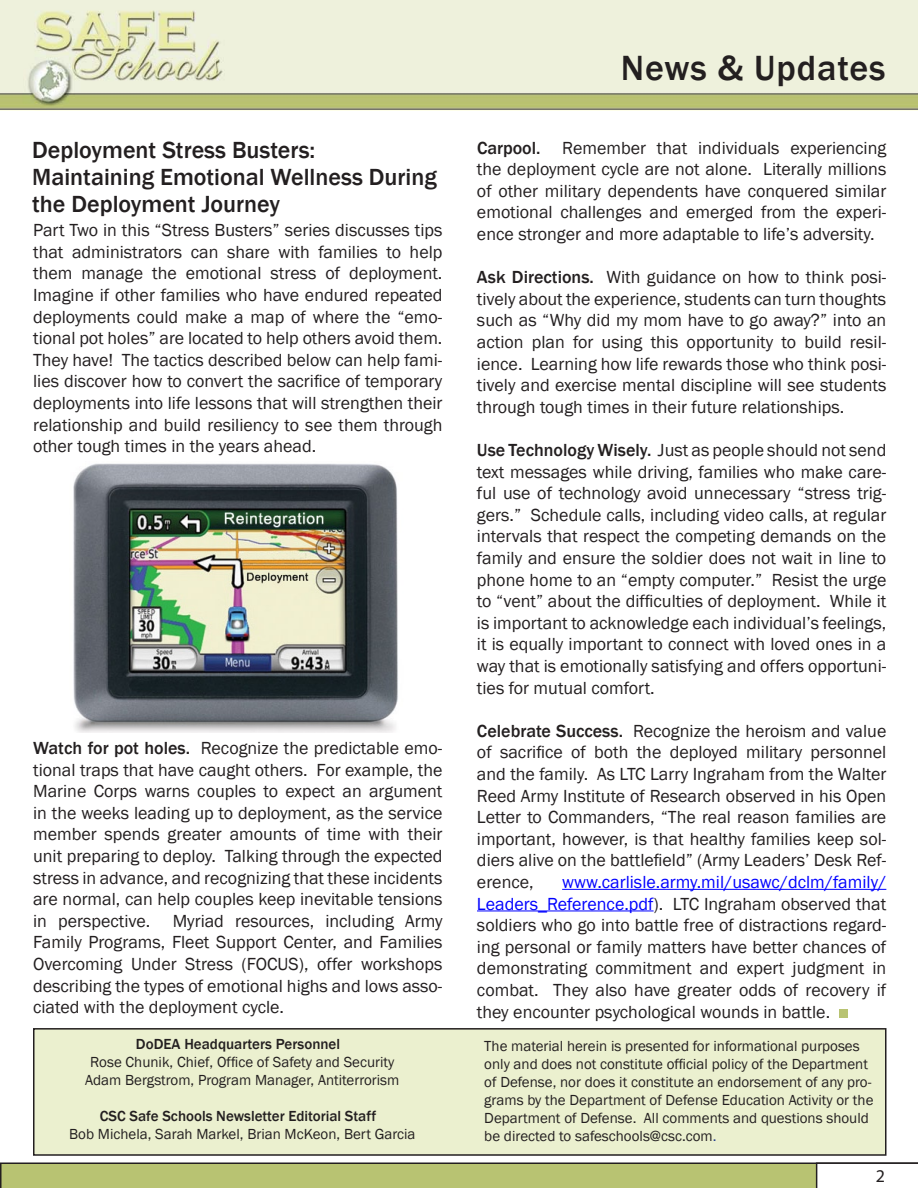
<style>
.page{position:relative;width:918px;height:1188px;background:#fff}
.page>*{position:absolute;margin:0;border:0;box-sizing:border-box;transform-origin:0 0}
.Page_Headers{font:500 36px "Franklin Gothic";letter-spacing:.025em;color:#231f20}
.Article_Title{font:500 24px/27px "Franklin Gothic";color:#231f20}
.Newsletter_body_text{font:18px/21.6px "Franklin Gothic";color:#231f20;text-align:justify}
.Page_Numbers{font:18px "Myriad Pro";color:#231f20}
.TOC_Items{font:15px/18px "Franklin Gothic";color:#231f20}
.TOC_sub_headers{font:500 15px "Franklin Gothic";color:#231f20}
.s1{font-weight:500}
.s2{color:#00f}
.s3{color:#253f8e}
</style>
<div class="page">
<svg style="left:0;top:1162px;width:918px;height:26px;background:#b7bf7d"></svg>
<img style="left:0;top:0;width:918px;height:111px">
<div style="left:34px;top:1029px;width:852px;height:126px;background:#ebf0cf"></div>
<div style="left:33px;top:1028px;width:853px;height:128px;border:2px solid #231f20"></div>
<hr style="left:562px;top:889px;width:324px;height:1px;background:#00f">
<hr style="left:477px;top:911px;width:177px;height:1px;background:#00f">
<div style="left:839px;top:1009px;width:9px;height:9px;background:#b8c372"></div>
<img style="left:73px;top:463px;width:325px;height:269px">
<p class="Page_Headers" style="left:621px;top:46px;width:266px">News &amp; Updates</p>
<p class="Article_Title" style="left:32px;top:137px;width:406px">Deployment Stress Busters:<br>Maintaining Emotional Wellness During the Deployment Journey</p>
<p class="Newsletter_body_text" style="left:477px;top:137px;width:411px"><span class="s1">Carpool.</span> Remember that individuals experiencing the deployment cycle are not alone. Literally millions of other military dependents have conquered similar emotional challenges and emerged from the experi&shy;ence stronger and more adaptable to life’s adversity.</p>
<p class="Newsletter_body_text" style="left:477px;top:267px;width:411px"><span class="s1">Ask Directions.</span> With guidance on how to think posi&shy;tively about the experience, students can turn thoughts such as “Why did my mom have to go away?” into an action plan for using this opportunity to build resil&shy;ience. Learning how life rewards those who think posi&shy;tively and exercise mental discipline will see students through tough times in their future relationships.</p>
<p class="Newsletter_body_text" style="left:477px;top:440px;width:411px"><span class="s1">Use Technology Wisely.</span> Just as people should not send text messages while driving, families who make care&shy;ful use of technology avoid unnecessary “stress trig&shy;gers.” Schedule calls, including video calls, at regular intervals that respect the competing demands on the family and ensure the soldier does not wait in line to phone home to an “empty computer.” Resist the urge to “vent” about the difficulties of deployment. While it is important to acknowledge each individual’s feelings, it is equally important to connect with loved ones in a way that is emotionally satisfying and offers opportuni&shy;ties for mutual comfort.</p>
<p class="Newsletter_body_text" style="left:477px;top:720px;width:411px"><span class="s1">Celebrate Success.</span> Recognize the heroism and value of sacrifice of both the deployed military personnel and the family. As LTC Larry Ingraham from the Walter Reed Army Institute of Research observed in his Open Letter to Commanders, “The real reason families are important, however, is that healthy families keep sol&shy;diers alive on the battlefield” (Army Leaders’ Desk Ref&shy;erence,</p>
<p class="Newsletter_body_text" style="left:33px;top:220px;width:411px">Part Two in this “Stress Busters” series discusses tips that administrators can share with families to help them manage the emotional stress of deployment.<br>Imagine if other families who have endured repeated deployments could make a map of where the “emo&shy;tional pot holes” are located to help others avoid them.<br>They have! The tactics described below can help fami&shy;lies discover how to convert the sacrifice of temporary deployments into life lessons that will strengthen their relationship and build resiliency to see them through other tough times in the years ahead.</p>
<p class="Newsletter_body_text" style="left:33px;top:738px;width:411px"><span class="s1">Watch for pot holes.</span> Recognize the predictable emo&shy;tional traps that have caught others. For example, the Marine Corps warns couples to expect an argument in the weeks leading up to deployment, as the service member spends greater amounts of time with their unit preparing to deploy. Talking through the expected stress in advance, and recognizing that these incidents are normal, can help couples keep inevitable tensions in perspective. Myriad resources, including Army Family Programs, Fleet Support Center, and Families Overcoming Under Stress (FOCUS), offer workshops describing the types of emotional highs and lows asso&shy;ciated with the deployment cycle.</p>
<p class="Newsletter_body_text" style="left:477px;top:872px;width:411px;text-indent:85px"><span class="s2">www.carlisle.army.mil/usawc/dclm/family/ Leaders_Reference.pdf</span>). LTC Ingraham observed that soldiers who go into battle free of distractions regard&shy;ing personal or family matters have better chances of demonstrating commitment and expert judgment in combat. They also have greater odds of recovery if they encounter psychological wounds in battle.</p>
<p class="TOC_sub_headers" style="left:136px;top:1035px;width:206px">DoDEA Headquarters Personnel</p>
<p class="TOC_Items" style="left:90px;top:1054px;width:306px">Rose Chunik, Chief, Office of Safety and Security</p>
<p class="TOC_Items" style="left:85px;top:1072px;width:316px">Adam Bergstrom, Program Manager, Antiterrorism</p>
<p class="TOC_sub_headers" style="left:100px;top:1107px;width:278px">CSC Safe Schools Newsletter Editorial Staff</p>
<p class="TOC_Items" style="left:69px;top:1126px;width:348px">Bob Michela, Sarah Markel, Brian McKeon, Bert Garcia</p>
<p class="TOC_Items" style="left:484px;top:1037px;width:391px">The material herein is presented for informational purposes only and does not constitute official policy of the Department of Defense, nor does it constitute an endorsement of any pro&shy;grams by the Department of Defense Education Activity or the Department of Defense. All comments and questions should be directed to safeschools@csc.com<span class="s3">.</span></p>
<p class="Page_Numbers" style="left:876px;top:1165px;width:11px">2</p>
</div>
